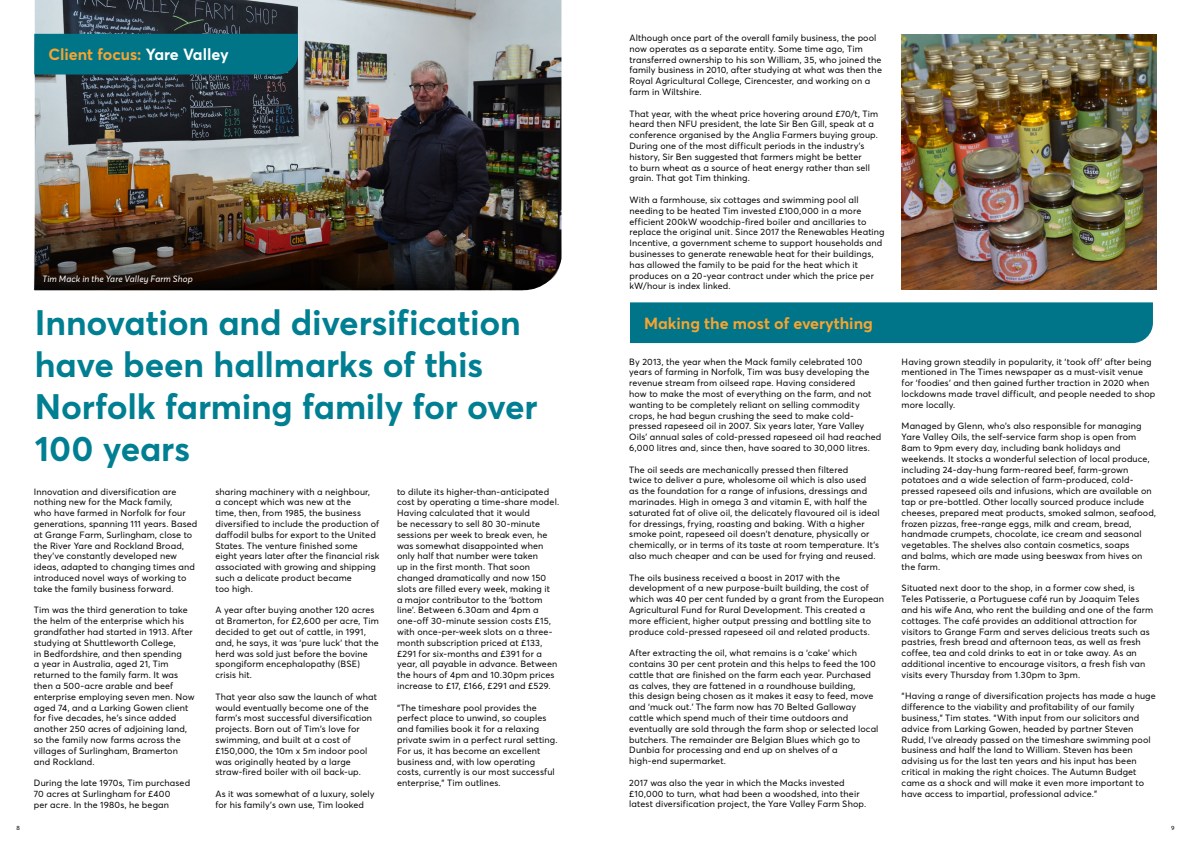
<style>
.page{position:relative;width:1191px;height:842px;background:#fff}
.page>*{position:absolute;margin:0;border:0;box-sizing:border-box;transform-origin:0 0}
.t1{font:700 35px/42px "Averta";letter-spacing:-.005em;color:#007f93}
.t2{font:700 16px "Averta";color:#f7a430}
.t3{font:9px/10.8px "Averta";letter-spacing:.01em;color:#000}
.t4{font:italic 9px "Averta";letter-spacing:.01em;color:#fff}
.t5{font:6px "Averta";color:#000}
.s1{color:#fff}
</style>
<div class="page">
<img style="left:35px;top:0;width:526px;height:185px">
<div style="left:34px;top:34px;width:264px;height:41px;background:#007588"></div>
<img style="left:34px;top:185px;width:528px;height:105px">
<img style="left:901px;top:34px;width:256px;height:255px">
<div style="left:630px;top:302px;width:523px;height:42px;background:#007589"></div>
<h2 class="t2" style="left:48px;top:45px;width:182px">Client focus: <span class="s1">Yare Valley</span></h2>
<p class="t5" style="left:16px;top:824px;width:5px">8</p>
<p class="t4" style="left:42px;top:272px;width:152px">Tim Mack in the Yare Valley Farm Shop</p>
<h1 class="t1" style="left:35px;top:301px;width:504px">Innovation and diversification have been hallmarks of this<br>Norfolk farming family for over<br>100 years</h1>
<p class="t3" style="left:34px;top:486px;width:165px">Innovation and diversification are nothing new for the Mack family,<br>who have farmed in Norfolk for four generations, spanning 111 years. Based at Grange Farm, Surlingham, close to the River Yare and Rockland Broad, they’ve constantly developed new ideas, adapted to changing times and introduced novel ways of working to take the family business forward.</p>
<p class="t3" style="left:34px;top:605px;width:162px">Tim was the third generation to take the helm of the enterprise which his grandfather had started in 1913. After studying at Shuttleworth College,<br>in Bedfordshire, and then spending<br>a year in Australia, aged 21, Tim returned to the family farm. It was then a 500-acre arable and beef enterprise employing seven men. Now aged 74, and a Larking Gowen client for five decades, he’s since added another 250 acres of adjoining land, so the family now farms across the villages of Surlingham, Bramerton and Rockland.</p>
<p class="t3" style="left:34px;top:777px;width:158px">During the late 1970s, Tim purchased<br>70 acres at Surlingham for £400<br>per acre. In the 1980s, he began</p>
<p class="t3" style="left:215px;top:486px;width:166px">sharing machinery with a neighbour,<br>a concept which was new at the<br>time, then, from 1985, the business diversified to include the production of daffodil bulbs for export to the United States. The venture finished some eight years later after the financial risk associated with growing and shipping such a delicate product became<br>too high.</p>
<p class="t3" style="left:215px;top:605px;width:165px">A year after buying another 120 acres at Bramerton, for £2,600 per acre, Tim decided to get out of cattle, in 1991, and, he says, it was ‘pure luck’ that the herd was sold just before the bovine spongiform encephalopathy (BSE) crisis hit.</p>
<p class="t3" style="left:215px;top:691px;width:163px">That year also saw the launch of what would eventually become one of the farm’s most successful diversification projects. Born out of Tim’s love for swimming, and built at a cost of £150,000, the 10m x 5m indoor pool was originally heated by a large straw-fired boiler with oil back-up.</p>
<p class="t3" style="left:215px;top:788px;width:161px">As it was somewhat of a luxury, solely for his family’s own use, Tim looked</p>
<p class="t3" style="left:397px;top:486px;width:164px">to dilute its higher-than-anticipated cost by operating a time-share model.<br>Having calculated that it would<br>be necessary to sell 80 30-minute sessions per week to break even, he was somewhat disappointed when only half that number were taken<br>up in the first month. That soon changed dramatically and now 150 slots are filled every week, making it<br>a major contributor to the ‘bottom line’. Between 6.30am and 4pm a one-off 30-minute session costs £15, with once-per-week slots on a three&shy;month subscription priced at £133, £291 for six-months and £391 for a year, all payable in advance. Between the hours of 4pm and 10.30pm prices increase to £17, £166, £291 and £529.</p>
<p class="t3" style="left:397px;top:702px;width:162px">“The timeshare pool provides the perfect place to unwind, so couples and families book it for a relaxing private swim in a perfect rural setting.<br>For us, it has become an excellent business and, with low operating costs, currently is our most successful enterprise,” Tim outlines.</p>
<p class="t3" style="left:629px;top:32px;width:254px">Although once part of the overall family business, the pool now operates as a separate entity. Some time ago, Tim transferred ownership to his son William, 35, who joined the family business in 2010, after studying at what was then the Royal Agricultural College, Cirencester, and working on a farm in Wiltshire.</p>
<p class="t3" style="left:629px;top:108px;width:250px">That year, with the wheat price hovering around £70/t, Tim heard then NFU president, the late Sir Ben Gill, speak at a conference organised by the Anglia Farmers buying group.<br>During one of the most difficult periods in the industry’s history, Sir Ben suggested that farmers might be better<br>to burn wheat as a source of heat energy rather than sell grain. That got Tim thinking.</p>
<p class="t3" style="left:629px;top:194px;width:257px">With a farmhouse, six cottages and swimming pool all needing to be heated Tim invested £100,000 in a more efficient 200kW woodchip-fired boiler and ancillaries to replace the original unit. Since 2017 the Renewables Heating Incentive, a government scheme to support households and businesses to generate renewable heat for their buildings, has allowed the family to be paid for the heat which it produces on a 20-year contract under which the price per kW/hour is index linked.</p>
<h2 class="t2" style="left:644px;top:313px;width:230px">Making the most of everything</h2>
<p class="t3" style="left:629px;top:356px;width:254px">By 2013, the year when the Mack family celebrated 100 years of farming in Norfolk, Tim was busy developing the revenue stream from oilseed rape. Having considered<br>how to make the most of everything on the farm, and not wanting to be completely reliant on selling commodity crops, he had begun crushing the seed to make cold&shy;pressed rapeseed oil in 2007. Six years later, Yare Valley Oils’ annual sales of cold-pressed rapeseed oil had reached 6,000 litres and, since then, have soared to 30,000 litres.</p>
<p class="t3" style="left:629px;top:464px;width:252px">The oil seeds are mechanically pressed then filtered<br>twice to deliver a pure, wholesome oil which is also used<br>as the foundation for a range of infusions, dressings and marinades. High in omega 3 and vitamin E, with half the saturated fat of olive oil, the delicately flavoured oil is ideal for dressings, frying, roasting and baking. With a higher smoke point, rapeseed oil doesn’t denature, physically or chemically, or in terms of its taste at room temperature. It’s also much cheaper and can be used for frying and reused.</p>
<p class="t3" style="left:629px;top:572px;width:256px">The oils business received a boost in 2017 with the development of a new purpose-built building, the cost of which was 40 per cent funded by a grant from the European Agricultural Fund for Rural Development. This created a more efficient, higher output pressing and bottling site to produce cold-pressed rapeseed oil and related products.</p>
<p class="t3" style="left:629px;top:647px;width:251px">After extracting the oil, what remains is a ‘cake’ which contains 30 per cent protein and this helps to feed the 100 cattle that are finished on the farm each year. Purchased as calves, they are fattened in a roundhouse building,<br>this design being chosen as it makes it easy to feed, move and ‘muck out.’ The farm now has 70 Belted Galloway cattle which spend much of their time outdoors and eventually are sold through the farm shop or selected local butchers. The remainder are Belgian Blues which go to Dunbia for processing and end up on shelves of a high-end supermarket.</p>
<p class="t3" style="left:629px;top:777px;width:238px">2017 was also the year in which the Macks invested £10,000 to turn, what had been a woodshed, into their latest diversification project, the Yare Valley Farm Shop.</p>
<p class="t3" style="left:901px;top:356px;width:255px">Having grown steadily in popularity, it ‘took off’ after being mentioned in The Times newspaper as a must-visit venue for ‘foodies’ and then gained further traction in 2020 when lockdowns made travel difficult, and people needed to shop more locally.</p>
<p class="t3" style="left:901px;top:421px;width:256px">Managed by Glenn, who’s also responsible for managing Yare Valley Oils, the self-service farm shop is open from 8am to 9pm every day, including bank holidays and weekends. It stocks a wonderful selection of local produce, including 24-day-hung farm-reared beef, farm-grown potatoes and a wide selection of farm-produced, cold&shy;pressed rapeseed oils and infusions, which are available on tap or pre-bottled. Other locally sourced produce include cheeses, prepared meat products, smoked salmon, seafood, frozen pizzas, free-range eggs, milk and cream, bread, handmade crumpets, chocolate, ice cream and seasonal vegetables. The shelves also contain cosmetics, soaps<br>and balms, which are made using beeswax from hives on the farm.</p>
<p class="t3" style="left:901px;top:583px;width:253px">Situated next door to the shop, in a former cow shed, is Teles Patisserie, a Portuguese café run by Joaquim Teles and his wife Ana, who rent the building and one of the farm cottages. The café provides an additional attraction for visitors to Grange Farm and serves delicious treats such as pastries, fresh bread and afternoon teas, as well as fresh coffee, tea and cold drinks to eat in or take away. As an additional incentive to encourage visitors, a fresh fish van visits every Thursday from 1.30pm to 3pm.</p>
<p class="t3" style="left:901px;top:691px;width:256px">“Having a range of diversification projects has made a huge difference to the viability and profitability of our family business,” Tim states. “With input from our solicitors and advice from Larking Gowen, headed by partner Steven Rudd, I’ve already passed on the timeshare swimming pool business and half the land to William. Steven has been advising us for the last ten years and his input has been critical in making the right choices. The Autumn Budget came as a shock and will make it even more important to have access to impartial, professional advice.”</p>
<p class="t5" style="left:1171px;top:824px;width:5px">9</p>
</div>
